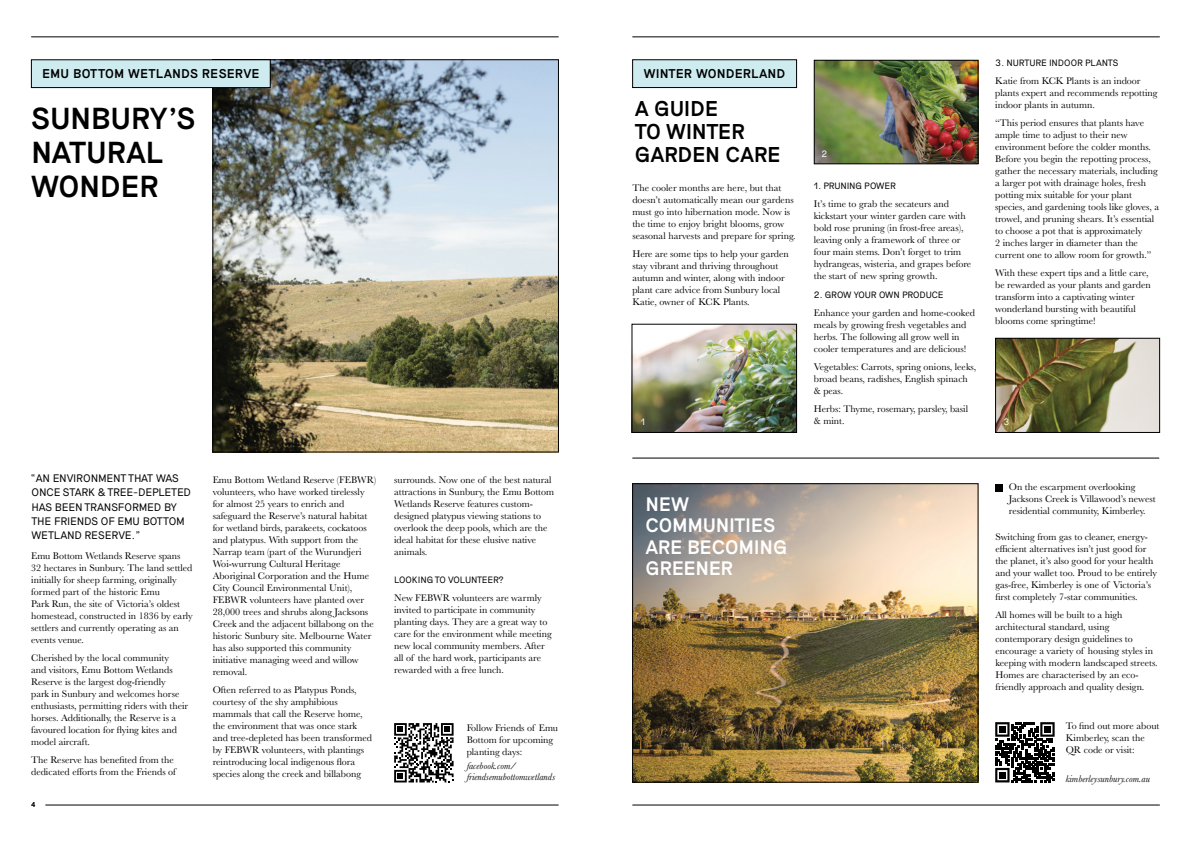
<style>
.page{position:relative;width:1191px;height:842px;background:#fff}
.page>*{position:absolute;margin:0;border:0;box-sizing:border-box;transform-origin:0 0}
.t1{font:500 30.3px/33.7px "Riposte";letter-spacing:-.02em;color:#000}
.t2{font:500 21.4px/23.4px "Riposte";letter-spacing:-.02em;color:#000}
.t3{font:500 19.5px/21.3px "Riposte";letter-spacing:-.02em;color:#fff}
.t4{font:500 12.7px "Riposte";letter-spacing:.015em;color:#000}
.t5{font:300 10.9px/14.3px "Riposte";letter-spacing:-.02em;color:#000}
.t6{font:10px/12px "Baskerville";color:#000}
.t7{font:italic 10px/10.6px "Baskerville";color:#000}
.t8{font:300 9.2px "Riposte";letter-spacing:-.02em;color:#000}
.t9{font:300 9.2px "Riposte";color:#fff}
.t10{font:300 7px "Riposte";color:#000}
</style>
<div class="page">
<hr style="left:45px;top:805px;width:513px;height:1px;background:#000">
<hr style="left:632px;top:805px;width:527px;height:1px;background:#000">
<hr style="left:31px;top:37px;width:527px;height:1px;background:#000">
<hr style="left:632px;top:37px;width:527px;height:1px;background:#000">
<img style="left:634px;top:485px;width:342px;height:295px">
<div style="left:632px;top:483px;width:346px;height:299px;border:1px solid #000"></div>
<img style="left:215px;top:61px;width:341px;height:389px">
<div style="left:213px;top:59px;width:345px;height:393px;border:1px solid #000"></div>
<div style="left:632px;top:60px;width:164px;height:28px;background:#ceebef"></div>
<div style="left:632px;top:59px;width:165px;height:29px;border:1px solid #000"></div>
<img style="left:634px;top:326px;width:161px;height:105px">
<div style="left:632px;top:324px;width:165px;height:109px;border:1px solid #000"></div>
<img style="left:816px;top:62px;width:160px;height:100px">
<div style="left:814px;top:60px;width:164px;height:104px;border:1px solid #000"></div>
<img style="left:997px;top:340px;width:160px;height:91px">
<div style="left:995px;top:338px;width:164px;height:95px;border:1px solid #000"></div>
<hr style="left:632px;top:458px;width:527px;height:1px;background:#000">
<div style="left:31px;top:60px;width:239px;height:28px;background:#ceebef"></div>
<div style="left:31px;top:60px;width:239px;height:28px;border:1px solid #000"></div>
<svg style="left:394px;top:723px;width:59px;height:59px"></svg>
<svg style="left:995px;top:722px;width:59px;height:60px"></svg>
<div style="left:995px;top:484px;width:8px;height:8px;background:#000"></div>
<p class="t4" style="left:42px;top:66px;width:219px">EMU BOTTOM WETLANDS RESERVE</p>
<h1 class="t1" style="left:31px;top:103px;width:166px">SUNBURY’S<br>NATURAL<br>WONDER</h1>
<p class="t5" style="left:32px;top:471px;width:161px">“AN ENVIRONMENT THAT WAS<br>ONCE STARK &amp; TREE-DEPLETED<br>HAS BEEN TRANSFORMED BY<br>THE FRIENDS OF EMU BOTTOM<br>WETLAND RESERVE."</p>
<p class="t6" style="left:394px;top:474px;width:162px">surrounds. Now one of the best natural attractions in Sunbury, the Emu Bottom Wetlands Reserve features custom&shy;designed platypus viewing stations to overlook the deep pools, which are the ideal habitat for these elusive native animals.</p>
<p class="t8" style="left:394px;top:574px;width:111px">LOOKING TO VOLUNTEER?</p>
<p class="t6" style="left:394px;top:592px;width:159px">New FEBWR volunteers are warmly invited to participate in community planting days. They are a great way to care for the environment while meeting new local community members. After all of the hard work, participants are rewarded with a free lunch.</p>
<p class="t6" style="left:213px;top:474px;width:165px">Emu Bottom Wetland Reserve (FEBWR) volunteers, who have worked tirelessly for almost 25 years to enrich and safeguard the Reserve’s natural habitat for wetland birds, parakeets, cockatoos and platypus. With support from the Narrap team (part of the Wurundjeri Woi-wurrung Cultural Heritage Aboriginal Corporation and the Hume City Council Environmental Unit), FEBWR volunteers have planted over 28,000 trees and shrubs along Jacksons Creek and the adjacent billabong on the historic Sunbury site. Melbourne Water has also supported this community initiative managing weed and willow removal.</p>
<p class="t6" style="left:213px;top:684px;width:161px">Often referred to as Platypus Ponds, courtesy of the shy amphibious mammals that call the Reserve home, the environment that was once stark and tree-depleted has been transformed by FEBWR volunteers, with plantings reintroducing local indigenous flora species along the creek and billabong</p>
<p class="t6" style="left:31px;top:550px;width:163px">Emu Bottom Wetlands Reserve spans 32 hectares in Sunbury. The land settled initially for sheep farming, originally formed part of the historic Emu<br>Park Run, the site of Victoria’s oldest homestead, constructed in 1836 by early settlers and currently operating as an events venue.</p>
<p class="t6" style="left:31px;top:652px;width:159px">Cherished by the local community<br>and visitors, Emu Bottom Wetlands Reserve is the largest dog-friendly<br>park in Sunbury and welcomes horse enthusiasts, permitting riders with their horses. Additionally, the Reserve is a favoured location for flying kites and model aircraft.</p>
<p class="t6" style="left:31px;top:754px;width:146px">The Reserve has benefited from the dedicated efforts from the Friends of</p>
<p class="t6" style="left:467px;top:722px;width:93px">Follow Friends of Emu<br>Bottom for upcoming planting days:</p>
<p class="t7" style="left:467px;top:760px;width:90px">facebook.com/ friendsemubottomwetlands</p>
<p class="t10" style="left:31px;top:801px;width:6px">4</p>
<p class="t4" style="left:644px;top:66px;width:143px">WINTER WONDERLAND</p>
<h2 class="t2" style="left:635px;top:97px;width:147px">A GUIDE<br>TO WINTER<br>GARDEN CARE</h2>
<p class="t6" style="left:632px;top:182px;width:165px">The cooler months are here, but that doesn’t automatically mean our gardens must go into hibernation mode. Now is the time to enjoy bright blooms, grow seasonal harvests and prepare for spring.</p>
<p class="t6" style="left:632px;top:248px;width:158px">Here are some tips to help your garden stay vibrant and thriving throughout autumn and winter, along with indoor plant care advice from Sunbury local Katie, owner of KCK Plants.</p>
<p class="t9" style="left:641px;top:416px;width:6px">1</p>
<p class="t9" style="left:821px;top:148px;width:7px">2</p>
<p class="t8" style="left:814px;top:180px;width:84px">1. PRUNING POWER</p>
<p class="t6" style="left:814px;top:198px;width:159px">It’s time to grab the secateurs and kickstart your winter garden care with bold rose pruning (in frost-free areas), leaving only a framework of three or four main stems. Don’t forget to trim hydrangeas, wisteria, and grapes before the start of new spring growth.</p>
<p class="t8" style="left:814px;top:290px;width:131px">2. GROW YOUR OWN PRODUCE</p>
<p class="t6" style="left:814px;top:307px;width:163px">Enhance your garden and home-cooked meals by growing fresh vegetables and herbs. The following all grow well in cooler temperatures and are delicious!</p>
<p class="t6" style="left:814px;top:361px;width:164px">Vegetables: Carrots, spring onions, leeks, broad beans, radishes, English spinach &amp; peas.</p>
<p class="t6" style="left:814px;top:403px;width:156px">Herbs: Thyme, rosemary, parsley, basil &amp; mint.</p>
<p class="t8" style="left:995px;top:57px;width:125px">3. NURTURE INDOOR PLANTS</p>
<p class="t6" style="left:995px;top:75px;width:164px">Katie from KCK Plants is an indoor plants expert and recommends repotting indoor plants in autumn.</p>
<p class="t6" style="left:995px;top:117px;width:165px">“This period ensures that plants have ample time to adjust to their new environment before the colder months.<br>Before you begin the repotting process, gather the necessary materials, including a larger pot with drainage holes, fresh potting mix suitable for your plant species, and gardening tools like gloves, a trowel, and pruning shears. It’s essential to choose a pot that is approximately<br>2 inches larger in diameter than the current one to allow room for growth.”</p>
<p class="t6" style="left:995px;top:267px;width:157px">With these expert tips and a little care, be rewarded as your plants and garden transform into a captivating winter wonderland bursting with beautiful blooms come springtime!</p>
<p class="t9" style="left:1003px;top:417px;width:7px">3</p>
<h3 class="t3" style="left:645px;top:494px;width:143px">NEW<br>COMMUNITIES<br>ARE BECOMING<br>GREENER</h3>
<p class="t6" style="left:1008px;top:481px;width:148px">On the escarpment overlooking<br>Jacksons Creek is Villawood’s newest residential community, Kimberley.</p>
<p class="t6" style="left:995px;top:531px;width:163px">Switching from gas to cleaner, energy&shy;efficient alternatives isn’t just good for the planet, it’s also good for your health and your wallet too. Proud to be entirely gas-free, Kimberley is one of Victoria’s first completely 7-star communities.</p>
<p class="t6" style="left:995px;top:609px;width:164px">All homes will be built to a high architectural standard, using contemporary design guidelines to encourage a variety of housing styles in keeping with modern landscaped streets.<br>Homes are characterised by an eco&shy;friendly approach and quality design.</p>
<p class="t6" style="left:1065px;top:720px;width:95px">To find out more about<br>Kimberley, scan the<br>QR code or visit:</p>
<p class="t7" style="left:1065px;top:774px;width:86px">kimberleysunbury.com.au</p>
</div>
